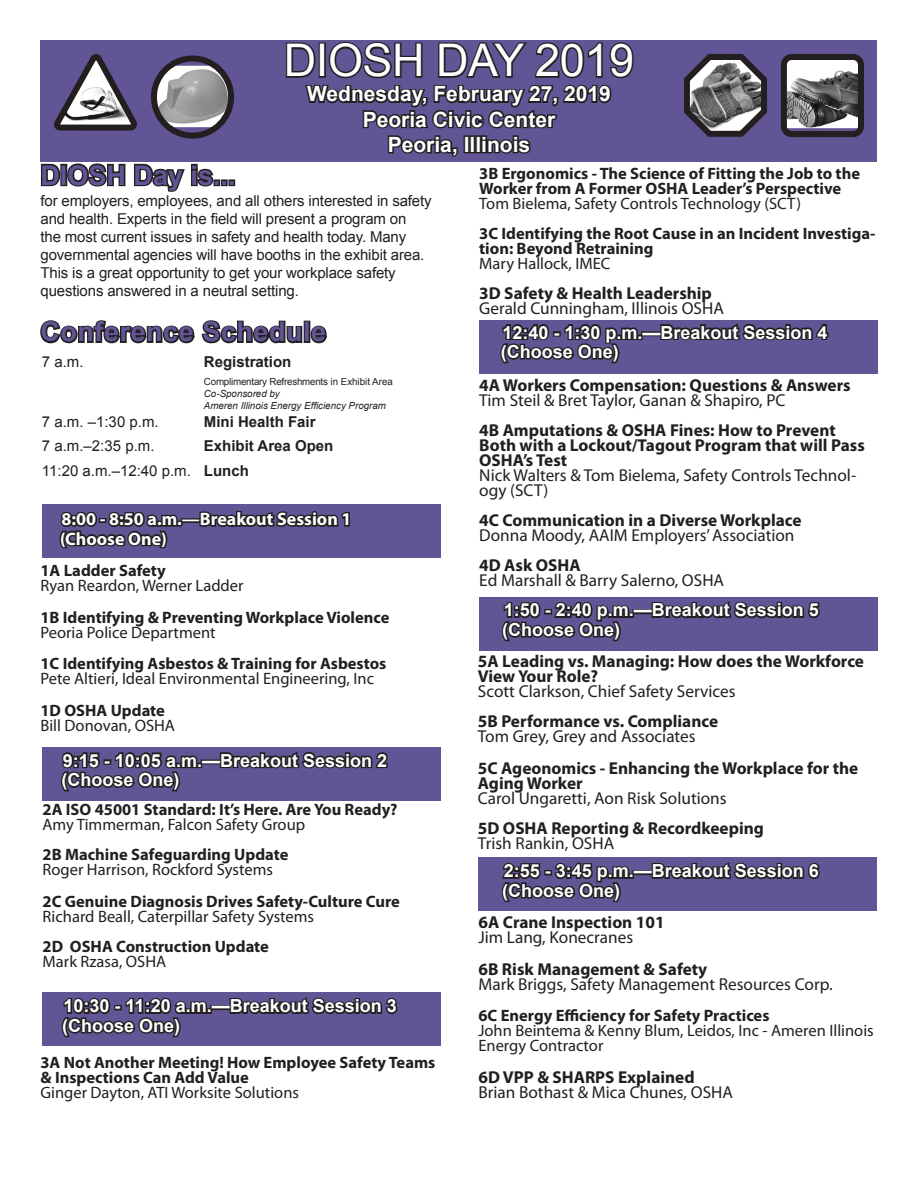
<style>
.page{position:relative;width:918px;height:1188px;background:#fff}
.page>*{position:absolute;margin:0;border:0;box-sizing:border-box;transform-origin:0 0}
.t1{font:45px "Arial";letter-spacing:-.01em;color:#fff}
.t2{font:700 27px "Arial";letter-spacing:.02em;color:#625595}
.t3{font:700 27px "Arial";color:#625595}
.t4{font:700 21px "Arial";color:#fff}
.t5{font:700 18px/19.5px "Arial";color:#fff}
.t6{font:700 18px/19.5px "Myriad Pro";color:#fff}
.t7{font:700 17.25px/15px "Myriad Pro";color:#231f20}
.Body{font:17.25px/15px "Myriad Pro";color:#231f20}
.Plain_Text{font:700 16.5px/15px "Myriad Pro";color:#231f20}
.Body-2{font:16.5px/15px "Myriad Pro";color:#231f20}
.Body-3{font:700 16.5px "Myriad Pro";color:#231f20}
.Plain_Text-2{font:16.5px "Myriad Pro";color:#231f20}
.Body-4{font:15px/18px "Arial";letter-spacing:-.01em;color:#231f20}
.t8{font:700 15px "Arial";color:#231f20}
.Body-5{font:italic 9.75px "Arial";color:#231f20}
.t9{font:9.75px "Arial";letter-spacing:-.02em;color:#231f20}
.s1{font-weight:700}
.s2{font-weight:400}
</style>
<div class="page">
<div style="left:478px;top:858px;width:399px;height:53px;background:#625595"></div>
<div style="left:480px;top:597px;width:398px;height:53px;background:#625595"></div>
<div style="left:479px;top:320px;width:399px;height:54px;background:#625595"></div>
<div style="left:42px;top:747px;width:398px;height:53px;background:#625595"></div>
<div style="left:42px;top:504px;width:398px;height:53px;background:#625595"></div>
<div style="left:40px;top:40px;width:838px;height:122px;background:#625595"></div>
<svg style="left:285px;top:42px;width:349px;height:115px"></svg>
<svg style="left:40px;top:163px;width:145px;height:29px"></svg>
<div style="left:191px;top:164px;width:7px;height:6px;border:3px solid #231f20"></div>
<div style="left:191px;top:169px;width:7px;height:17px;border:3px solid #231f20"></div>
<svg style="left:195px;top:166px;width:20px;height:21px"></svg>
<div style="left:213px;top:179px;width:7px;height:7px;border:3px solid #231f20"></div>
<div style="left:221px;top:179px;width:7px;height:7px;border:3px solid #231f20"></div>
<div style="left:229px;top:179px;width:6px;height:7px;border:3px solid #231f20"></div>
<svg style="left:40px;top:320px;width:287px;height:24px"></svg>
<div style="left:181px;top:518px;width:20px;height:5px;border:3px solid #231f20"></div>
<svg style="left:198px;top:510px;width:153px;height:48px"></svg>
<svg style="left:58px;top:511px;width:125px;height:47px"></svg>
<svg style="left:684px;top:54px;width:83px;height:83px"></svg>
<img style="left:788px;top:61px;width:69px;height:67px">
<div style="left:781px;top:54px;width:83px;height:83px;border:6px solid #231f20;border-radius:8px"></div>
<svg style="left:54px;top:54px;width:83px;height:77px"></svg>
<img style="left:155px;top:66px;width:76px;height:61px">
<div style="left:151px;top:56px;width:83px;height:83px;border:6px solid #231f20;border-radius:50%"></div>
<div style="left:201px;top:760px;width:21px;height:4px;border:3px solid #231f20"></div>
<svg style="left:218px;top:751px;width:170px;height:18px"></svg>
<svg style="left:60px;top:752px;width:142px;height:40px"></svg>
<div style="left:641px;top:331px;width:21px;height:5px;border:3px solid #231f20"></div>
<svg style="left:659px;top:323px;width:170px;height:18px"></svg>
<svg style="left:500px;top:324px;width:143px;height:40px"></svg>
<div style="left:632px;top:609px;width:21px;height:5px;border:3px solid #231f20"></div>
<svg style="left:650px;top:601px;width:170px;height:18px"></svg>
<svg style="left:501px;top:602px;width:133px;height:40px"></svg>
<div style="left:632px;top:870px;width:21px;height:5px;border:3px solid #231f20"></div>
<svg style="left:650px;top:857px;width:172px;height:22px"></svg>
<svg style="left:501px;top:862px;width:133px;height:41px"></svg>
<div style="left:43px;top:993px;width:398px;height:53px;background:#625595"></div>
<svg style="left:59px;top:992px;width:368px;height:46px"></svg>
<p class="t1" style="left:284px;top:31px;width:352px">DIOSH DAY 2019</p>
<p class="t4" style="left:307px;top:80px;width:305px">Wednesday, February 27, 2019</p>
<p class="t4" style="left:363px;top:105px;width:194px">Peoria Civic Center</p>
<p class="t4" style="left:388px;top:130px;width:144px">Peoria, Illinois</p>
<p class="Body-4" style="left:40px;top:192px;width:393px">for employers, employees, and all others interested in safety and health. Experts in the field will present a program on<br>the most current issues in safety and health today. Many governmental agencies will have booths in the exhibit area.<br>This is a great opportunity to get your workplace safety questions answered in a neutral setting.</p>
<p class="t3" style="left:40px;top:157px;width:197px">DIOSH Day is...</p>
<p class="Plain_Text" style="left:479px;top:165px;width:382px">3B Ergonomics - The Science of Fitting the Job to the<br>Worker from A Former OSHA Leader’s Perspective</p>
<p class="Body-2" style="left:479px;top:196px;width:323px">Tom Bielema, Safety Controls Technology (SCT)</p>
<p class="Plain_Text" style="left:479px;top:225px;width:398px">3C Identifying the Root Cause in an Incident Investiga&shy;tion: Beyond Retraining</p>
<p class="Body-2" style="left:479px;top:256px;width:133px">Mary Hallock, IMEC</p>
<p class="t7" style="left:479px;top:285px;width:234px">3D Safety &amp; Health Leadership</p>
<p class="Body" style="left:479px;top:300px;width:246px">Gerald Cunningham, Illinois OSHA</p>
<p class="t2" style="left:40px;top:314px;width:287px">Conference Schedule</p>
<p class="Body-4" style="left:42px;top:353px;width:43px">7 a.m.</p>
<p class="t8" style="left:204px;top:352px;width:89px">Registration</p>
<p class="t9" style="left:204px;top:375px;width:190px">Complimentary Refreshments in Exhibit Area</p>
<p class="Body-5" style="left:204px;top:387px;width:77px">Co-Sponsored by</p>
<p class="Body-5" style="left:204px;top:399px;width:184px">Ameren Illinois Energy Efficiency Program</p>
<p class="Body-4" style="left:42px;top:413px;width:118px">7 a.m. –1:30 p.m.</p>
<p class="t8" style="left:204px;top:412px;width:113px">Mini Health Fair</p>
<p class="Body-4" style="left:42px;top:437px;width:114px">7 a.m.–2:35 p.m.</p>
<p class="t8" style="left:204px;top:436px;width:131px">Exhibit Area Open</p>
<p class="Body-4" style="left:42px;top:462px;width:209px">11:20 a.m.–12:40 p.m. <span class="s1">Lunch</span></p>
<p class="t6" style="left:60px;top:509px;width:293px">8:00 - 8:50 a.m.—Breakout Session 1 (Choose One)</p>
<p class="Body-3" style="left:40px;top:560px;width:127px">1A Ladder Safety</p>
<p class="Body-2" style="left:40px;top:578px;width:205px">Ryan Reardon, Werner Ladder</p>
<p class="Body-3" style="left:40px;top:606px;width:350px">1B Identifying &amp; Preventing Workplace Violence</p>
<p class="Body-2" style="left:40px;top:624px;width:177px">Peoria Police Department</p>
<p class="Body-3" style="left:40px;top:653px;width:347px">1C Identifying Asbestos &amp; Training for Asbestos</p>
<p class="Body-2" style="left:40px;top:671px;width:335px">Pete Altieri, Ideal Environmental Engineering, Inc</p>
<p class="Plain_Text" style="left:40px;top:702px;width:126px">1D OSHA Update</p>
<p class="Body-2" style="left:40px;top:717px;width:136px">Bill Donovan, OSHA</p>
<p class="t5" style="left:61px;top:751px;width:327px">9:15 - 10:05 a.m.—Breakout Session 2 (Choose One)</p>
<p class="Plain_Text" style="left:43px;top:802px;width:357px">2A ISO 45001 Standard: It’s Here. Are You Ready?</p>
<p class="Body-2" style="left:43px;top:817px;width:264px">Amy Timmerman, Falcon Safety Group</p>
<p class="Plain_Text" style="left:43px;top:847px;width:247px">2B Machine Safeguarding Update</p>
<p class="Body-2" style="left:43px;top:862px;width:232px">Roger Harrison, Rockford Systems</p>
<p class="Plain_Text" style="left:43px;top:893px;width:359px">2C Genuine Diagnosis Drives Safety-Culture Cure</p>
<p class="Plain_Text-2" style="left:43px;top:906px;width:273px">Richard Beall, Caterpillar Safety Systems</p>
<p class="Plain_Text" style="left:43px;top:938px;width:228px">2D OSHA Construction Update</p>
<p class="Body-2" style="left:43px;top:953px;width:125px">Mark Rzasa, OSHA</p>
<p class="t5" style="left:62px;top:997px;width:336px">10:30 - 11:20 a.m.—Breakout Session 3 (Choose One)</p>
<p class="Plain_Text" style="left:40px;top:1055px;width:396px">3A Not Another Meeting! How Employee Safety Teams &amp; Inspections Can Add Value</p>
<p class="Body-2" style="left:40px;top:1085px;width:260px">Ginger Dayton, ATI Worksite Solutions</p>
<p class="t5" style="left:501px;top:323px;width:328px">12:40 - 1:30 p.m.—Breakout Session 4 (Choose One)</p>
<p class="t7" style="left:479px;top:377px;width:373px">4A Workers Compensation: Questions &amp; Answers<br><span class="s2">Tim Steil &amp; Bret Taylor, Ganan &amp; Shapiro, PC</span></p>
<p class="t7" style="left:479px;top:422px;width:387px">4B Amputations &amp; OSHA Fines: How to Prevent<br>Both with a Lockout/Tagout Program that will Pass<br>OSHA’s Test</p>
<p class="Body" style="left:479px;top:467px;width:379px">Nick Walters &amp; Tom Bielema, Safety Controls Technol&shy;ogy (SCT)</p>
<p class="t7" style="left:479px;top:512px;width:324px">4C Communication in a Diverse Workplace</p>
<p class="Body" style="left:479px;top:527px;width:317px">Donna Moody, AAIM Employers’ Association</p>
<p class="t7" style="left:479px;top:557px;width:103px">4D Ask OSHA</p>
<p class="Body" style="left:479px;top:572px;width:246px">Ed Marshall &amp; Barry Salerno, OSHA</p>
<p class="t5" style="left:502px;top:601px;width:318px">1:50 - 2:40 p.m.—Breakout Session 5 (Choose One)</p>
<p class="t7" style="left:478px;top:653px;width:388px">5A Leading vs. Managing: How does the Workforce<br>View Your Role?</p>
<p class="Body" style="left:478px;top:684px;width:259px">Scott Clarkson, Chief Safety Services</p>
<p class="t7" style="left:478px;top:713px;width:242px">5B Performance vs. Compliance</p>
<p class="Body" style="left:478px;top:729px;width:219px">Tom Grey, Grey and Associates</p>
<p class="t7" style="left:478px;top:760px;width:382px">5C Ageonomics - Enhancing the Workplace for the<br>Aging Worker</p>
<p class="Body" style="left:478px;top:790px;width:250px">Carol Ungaretti, Aon Risk Solutions</p>
<p class="t7" style="left:478px;top:820px;width:288px">5D OSHA Reporting &amp; Recordkeeping</p>
<p class="Body" style="left:478px;top:835px;width:138px">Trish Rankin, OSHA</p>
<p class="t5" style="left:502px;top:862px;width:318px">2:55 - 3:45 p.m.—Breakout Session 6 (Choose One)</p>
<p class="t7" style="left:478px;top:915px;width:188px">6A Crane Inspection 101</p>
<p class="Body" style="left:478px;top:930px;width:156px">Jim Lang, Konecranes</p>
<p class="t7" style="left:478px;top:961px;width:230px">6B Risk Management &amp; Safety</p>
<p class="Body" style="left:478px;top:976px;width:356px">Mark Briggs, Safety Management Resources Corp.</p>
<p class="Plain_Text" style="left:478px;top:1008px;width:293px">6C Energy Efficiency for Safety Practices</p>
<p class="Body-2" style="left:478px;top:1023px;width:397px">John Beintema &amp; Kenny Blum, Leidos, Inc - Ameren Illinois<br>Energy Contractor</p>
<p class="t7" style="left:478px;top:1069px;width:218px">6D VPP &amp; SHARPS Explained</p>
<p class="Body" style="left:478px;top:1084px;width:256px">Brian Bothast &amp; Mica Chunes, OSHA</p>
</div>
